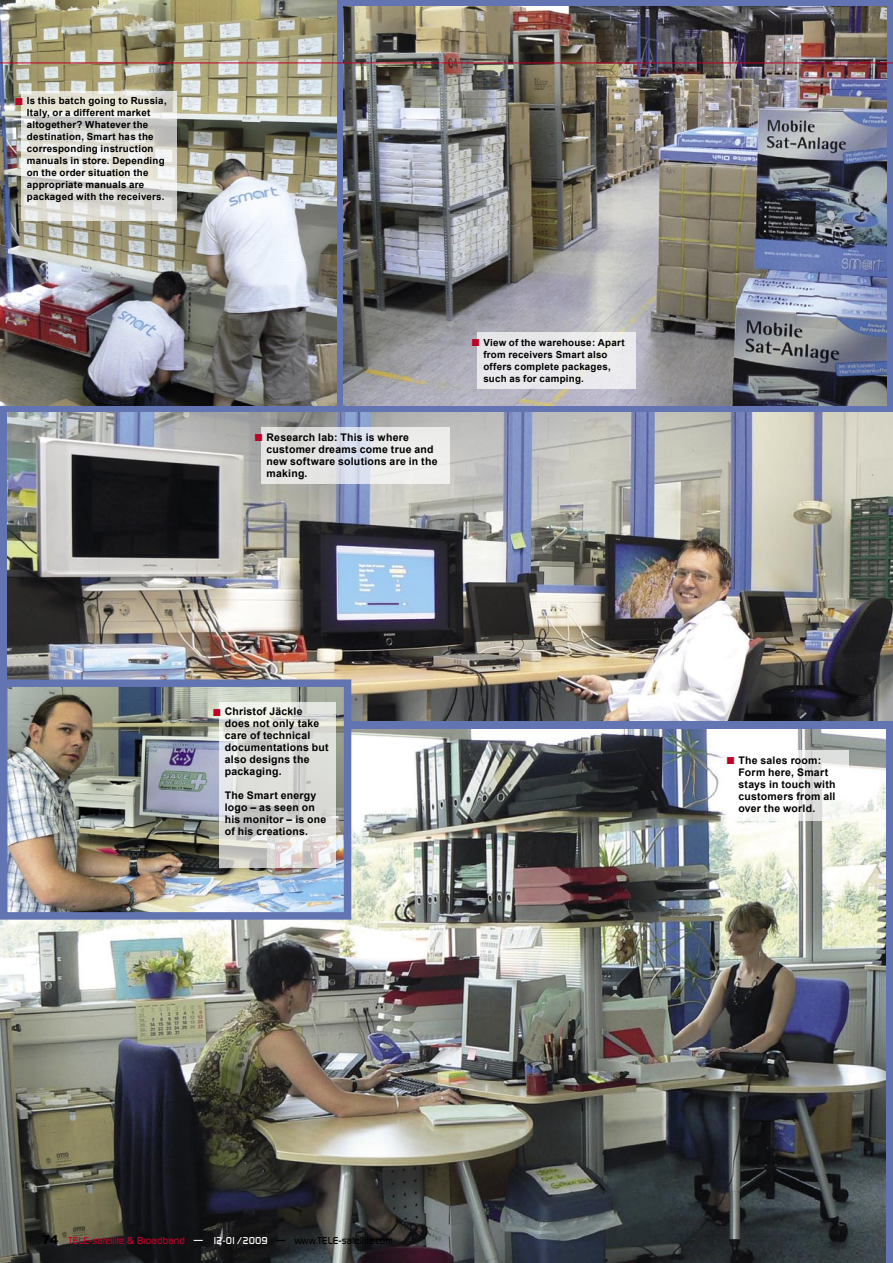
<style>
.page{position:relative;width:893px;height:1263px;background:#6274b2}
.page>*{position:absolute;margin:0;border:0;box-sizing:border-box;transform-origin:0 0}
.t1{font:15px "Arial";color:#be0027}
.Bilduntertitel{font:700 10.5px/12px "Arial";letter-spacing:.02em;color:#000}
.Bilduntertitel-2{font:700 9.75px/12px "Arial";letter-spacing:.025em;color:#000}
.t2{font:500 9.75px "Digital";color:#be0027}
.s1{font-family:"Arial";font-weight:900;font-size:12px;color:#000}
.s2{color:#fff}
.s3{color:#000}
</style>
<div class="page">
<img style="left:343px;top:7px;width:543px;height:399px">
<img style="left:0;top:0;width:336px;height:406px">
<hr style="left:0;top:63px;width:893px;height:1px;background:#be0027">
<img style="left:7px;top:413px;width:886px;height:308px">
<img style="left:0;top:730px;width:886px;height:533px">
<svg style="left:21px;top:91px;width:156px;height:130px;background:#dfdfd8"></svg>
<div style="left:477px;top:333px;width:159px;height:56px;background:#e9e8eb"></div>
<img style="left:9px;top:688px;width:333px;height:223px">
<div style="left:0;top:679px;width:351px;height:241px;border:8px solid #6274b2"></div>
<svg style="left:261px;top:428px;width:188px;height:56px;background:#e4e5e7"></svg>
<svg style="left:219px;top:702px;width:116px;height:166px;background:#dadbd7"></svg>
<svg style="left:733px;top:750px;width:116px;height:71px;background:#f5f6f5"></svg>
<p class="Bilduntertitel-2" style="left:27px;top:95px;width:141px">Is this batch going to Russia,<br>Italy, or a different market altogether? Whatever the destination, Smart has the corresponding instruction manuals in store. Depending on the order situation the appropriate manuals are packaged with the receivers.</p>
<p class="t1" style="left:14px;top:90px;width:11px">■</p>
<p class="Bilduntertitel" style="left:267px;top:432px;width:172px">Research lab: This is where customer dreams come true and new software solutions are in the making.</p>
<p class="t1" style="left:254px;top:426px;width:11px">■</p>
<p class="Bilduntertitel-2" style="left:483px;top:337px;width:143px">View of the warehouse: Apart from receivers Smart also offers complete packages, such as for camping.</p>
<p class="t1" style="left:471px;top:331px;width:11px">■</p>
<p class="Bilduntertitel" style="left:225px;top:706px;width:105px">Christof Jäckle does not only take care of technical documentations but also designs the packaging.</p>
<p class="Bilduntertitel" style="left:225px;top:790px;width:103px">The Smart energy logo – as seen on his monitor – is one of his creations.</p>
<p class="t1" style="left:212px;top:700px;width:11px">■</p>
<p class="Bilduntertitel" style="left:738px;top:754px;width:99px">The sales room:<br>Form here, Smart stays in touch with customers from all over the world.</p>
<p class="t1" style="left:726px;top:748px;width:11px">■</p>
<p class="t2" style="left:42px;top:1235px;width:352px"><span class="s1">74</span> TELE-satellite &amp; Broadband <span class="s2">— 12-01/2009</span> <span class="s3">— www.TELE-satellite.com</span></p>
</div>
